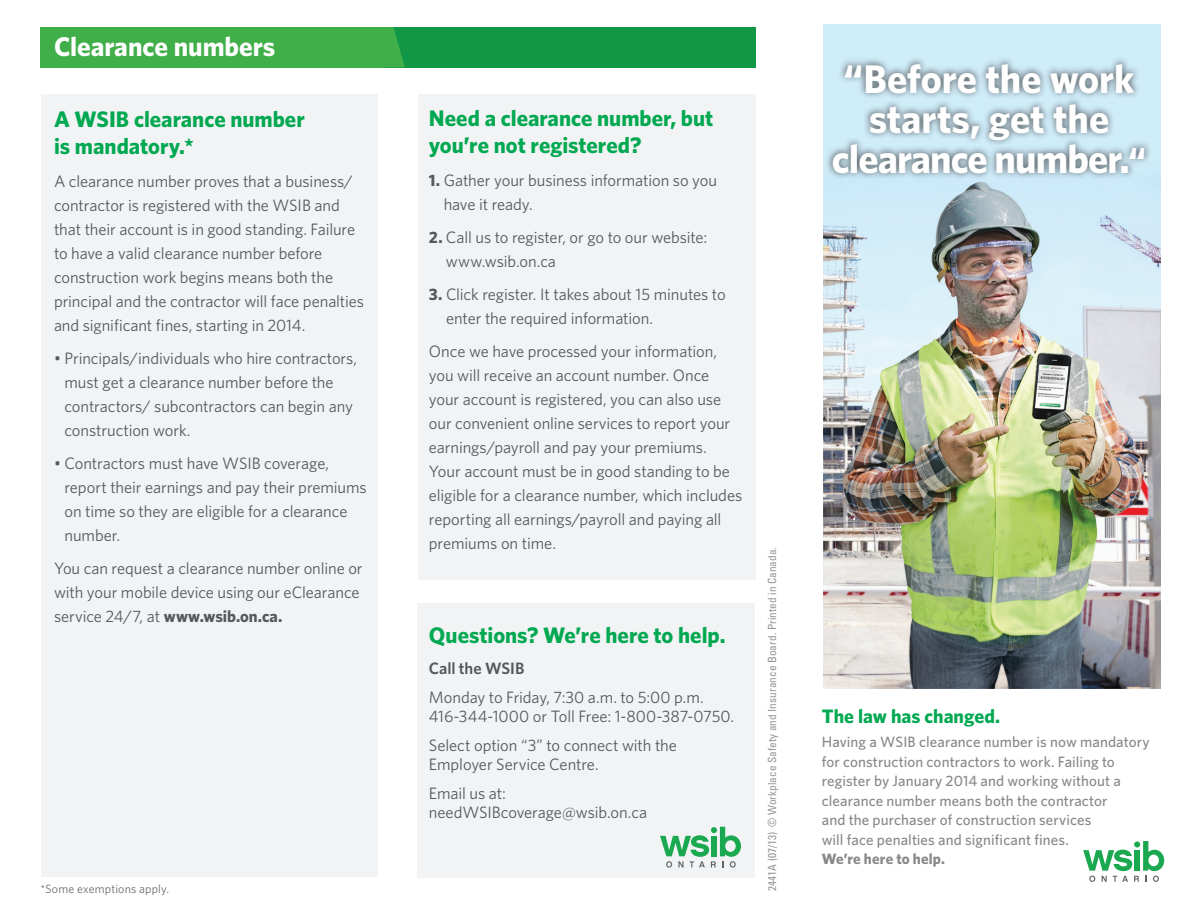
<style>
.page{position:relative;width:1188px;height:918px;background:#fff}
.page>*{position:absolute;margin:0;border:0;box-sizing:border-box;transform-origin:0 0}
.t1{font:700 40.05px/40px "Whitney";letter-spacing:-.005em;color:#fff;text-align:center}
.t2{font:700 27px "Whitney";color:#fff}
.t3{font:700 22.5px/27px "Whitney";color:#00a851}
.t4{font:700 19.5px "Whitney";color:#00a851}
.t5{font:16.5px/24px "Whitney";letter-spacing:-.005em;color:#57585a}
.t6{font:600 16.5px "Whitney";color:#57585a}
.t7{font:500 15px/19.5px "Whitney";letter-spacing:.005em;color:#898788}
.t8{font:700 15px "Whitney";letter-spacing:.01em;color:#898788}
.t9{font:12px "Whitney";letter-spacing:.015em;color:#6c6d70}
.t10{font:condensed 11.25px "Univers LT Std";letter-spacing:.005em;color:#939598}
.s1{font-weight:700}
.s2{font-size:36.45px}
</style>
<div class="page">
<div style="left:418px;top:603px;width:337px;height:275px;background:#f2f3f4"></div>
<div style="left:41px;top:94px;width:337px;height:784px;background:#f2f3f4"></div>
<div style="left:418px;top:94px;width:338px;height:486px;background:#f2f3f4"></div>
<div style="left:338px;top:27px;width:418px;height:41px;background:#129747"></div>
<svg style="left:384px;top:27px;width:21px;height:41px"></svg>
<div style="left:40px;top:27px;width:344px;height:41px;background:#40ae49"></div>
<svg style="left:1083px;top:841px;width:81px;height:41px"></svg>
<svg style="left:660px;top:827px;width:81px;height:41px"></svg>
<div style="left:824px;top:24px;width:337px;height:664px;background:#cfecf9"></div>
<img style="left:824px;top:182px;width:337px;height:506px">
<div style="left:825px;top:56px;width:327px;height:125px;background:#231f20;opacity:.75"></div>
<h2 class="t2" style="left:54px;top:29px;width:223px">Clearance numbers</h2>
<h3 class="t3" style="left:54px;top:105px;width:252px">A WSIB clearance number is mandatory.*</h3>
<p class="t5" style="left:54px;top:169px;width:312px">A clearance number proves that a business/ contractor is registered with the WSIB and that their account is in good standing. Failure to have a valid clearance number before construction work begins means both the principal and the contractor will face penalties and significant fines, starting in 2014.</p>
<p class="t5" style="left:64px;top:346px;width:294px;text-indent:-10px">• Principals/individuals who hire contractors, must get a clearance number before the contractors/ subcontractors can begin any construction work.</p>
<p class="t5" style="left:64px;top:451px;width:304px;text-indent:-10px">• Contractors must have WSIB coverage, report their earnings and pay their premiums on time so they are eligible for a clearance number.</p>
<p class="t5" style="left:54px;top:556px;width:310px">You can request a clearance number online or with your mobile device using our eClearance service 24/7, at <span class="s1">www.wsib.on.ca.</span></p>
<p class="t9" style="left:40px;top:881px;width:130px">*Some exemptions apply.</p>
<h3 class="t3" style="left:429px;top:104px;width:286px">Need a clearance number, but you’re not registered?</h3>
<p class="t5" style="left:444px;top:168px;width:275px;text-indent:-15px"><span class="s1">1.</span> Gather your business information so you have it ready.</p>
<p class="t5" style="left:446px;top:225px;width:263px;text-indent:-17px"><span class="s1">2.</span> Call us to register, or go to our website: www.wsib.on.ca</p>
<p class="t5" style="left:446px;top:282px;width:281px;text-indent:-17px"><span class="s1">3.</span> Click register. It takes about 15 minutes to enter the required information.</p>
<p class="t5" style="left:429px;top:339px;width:315px">Once we have processed your information, you will receive an account number. Once your account is registered, you can also use our convenient online services to report your earnings/payroll and pay your premiums.<br>Your account must be in good standing to be eligible for a clearance number, which includes reporting all earnings/payroll and paying all premiums on time.</p>
<h3 class="t3" style="left:429px;top:621px;width:298px">Questions? We’re here to help.</h3>
<p class="t6" style="left:429px;top:658px;width:97px">Call the WSIB</p>
<p class="t5" style="left:429px;top:687px;width:307px;line-height:19.5px">Monday to Friday, 7:30 a.m. to 5:00 p.m.<br>416-344-1000 or Toll Free: 1-800-387-0750.</p>
<p class="t5" style="left:429px;top:735px;width:250px;line-height:19.5px">Select option “3” to connect with the<br>Employer Service Centre.</p>
<p class="t5" style="left:429px;top:783px;width:220px;line-height:19.5px">Email us at: needWSIBcoverage@wsib.on.ca</p>
<p class="t10" style="left:765px;top:891px;width:345px;rotate:-90deg">2441A (07/13) © Workplace Safety and Insurance Board. Printed in Canada.</p>
<h1 class="t1" style="left:832px;top:58px;width:316px">“Before the work starts, get the clearance number.<span class="s2">“</span></h1>
<p class="t4" style="left:822px;top:703px;width:180px">The law has changed.</p>
<p class="t7" style="left:822px;top:732px;width:329px">Having a WSIB clearance number is now mandatory for construction contractors to work. Failing to register by January 2014 and working without a clearance number means both the contractor<br>and the purchaser of construction services<br>will face penalties and significant fines.</p>
<p class="t8" style="left:822px;top:849px;width:125px">We’re here to help.</p>
</div>
